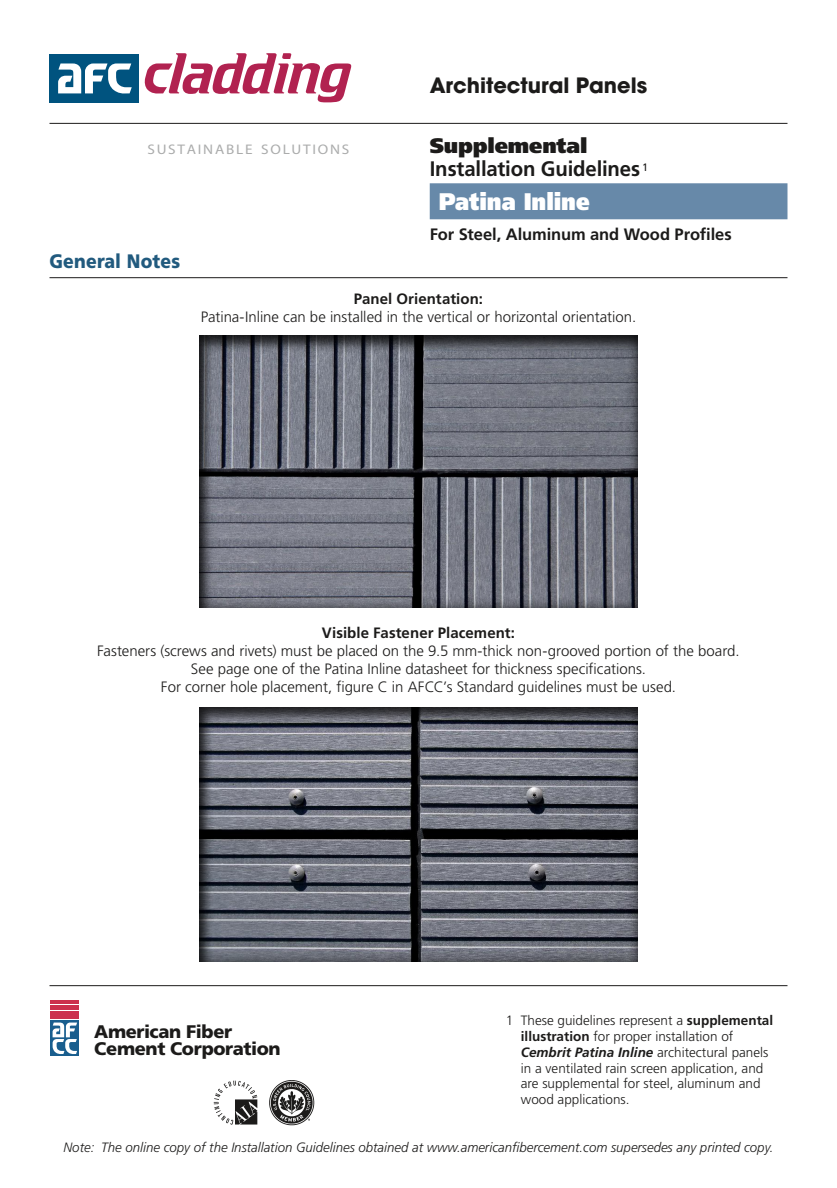
<style>
.page{position:relative;width:837px;height:1188px;background:#fff}
.page>*{position:absolute;margin:0;border:0;box-sizing:border-box;transform-origin:0 0}
._1_--_Profiles_w_Riv{font:900 24px "Frutiger";letter-spacing:-.005em;color:#fff;scale:.9 1}
._1_Instl_Guidelines{font:700 21px/22.5px "Frutiger";letter-spacing:-.01em;color:#1c1b1a}
._1_Prod_NAME{font:700 21px "Avant Garde";color:#1c1b1a}
.Sub_1_w______below{font:900 19.5px "Frutiger";letter-spacing:.01em;color:#215a7e;scale:.9 1}
.t1{font:900 18.3px/16.4px "Frutiger";letter-spacing:-.02em;color:#1c1b1a}
._1_rainscreen___dime{font:700 16.5px "Frutiger";letter-spacing:-.005em;color:#1c1b1a}
.text_-_line_item_w_n{font:300 15px/18px "Frutiger";color:#1c1b1a;text-align:center}
.t2{font:13.95px "Myriad Pro";color:#abacac;scale:1.09 1}
.t3{font:300 13.5px/15.9px "Frutiger";color:#1c1b1a}
.t4{font:italic 300 13.5px "Frutiger";color:#1c1b1a}
.s1{font-weight:900}
.s2{font-weight:700}
.s3{font-weight:700;font-style:italic}
</style>
<div class="page">
<svg style="left:50px;top:1020px;width:29px;height:36px"></svg>
<svg style="left:53px;top:1023px;width:24px;height:31px"></svg>
<hr style="left:50px;top:1000px;width:29px;height:4px;background:#cc304d">
<div style="left:50px;top:1005px;width:29px;height:5px;background:#cc304d"></div>
<div style="left:50px;top:1011px;width:29px;height:8px;background:#cc304d"></div>
<hr style="left:50px;top:123px;width:738px;height:1px;background:#1c1b1a">
<div style="left:49px;top:54px;width:89px;height:49px;background:#00537f"></div>
<svg style="left:144px;top:53px;width:207px;height:49px"></svg>
<svg style="left:58px;top:63px;width:74px;height:30px"></svg>
<img style="left:214px;top:1080px;width:44px;height:44px">
<img style="left:269px;top:1080px;width:45px;height:46px">
<hr style="left:50px;top:985px;width:738px;height:1px;background:#1c1b1a">
<div style="left:199px;top:335px;width:439px;height:273px;background:#1c1b1a;opacity:.75"></div>
<div style="left:198px;top:707px;width:440px;height:256px;background:#1c1b1a;opacity:.75"></div>
<div style="left:430px;top:183px;width:358px;height:36px;background:#6789a9"></div>
<hr style="left:50px;top:277px;width:738px;height:1px;background:#1c1b1a">
<p class="t2" style="left:147px;top:140px;width:187px">S U S T A I N A B L E S O L U T I O N S</p>
<p class="Sub_1_w______below" style="left:50px;top:250px;width:147px">General Notes</p>
<p class="_1_Prod_NAME" style="left:430px;top:72px;width:219px">Architectural Panels</p>
<p class="_1_Instl_Guidelines" style="left:430px;top:135px;width:220px"><span class="s1">Supplemental<br></span>Installation Guidelines <sup>1</sup></p>
<p class="_1_--_Profiles_w_Riv" style="left:439px;top:187px;width:169px">Patina Inline</p>
<p class="_1_rainscreen___dime" style="left:430px;top:225px;width:303px">For Steel, Aluminum and Wood Profiles</p>
<p class="text_-_line_item_w_n" style="left:201px;top:290px;width:437px"><span class="s2">Panel Orientation:<br></span>Patina-Inline can be installed in the vertical or horizontal orientation.</p>
<p class="text_-_line_item_w_n" style="left:97px;top:624px;width:644px"><span class="s2">Visible Fastener Placement:<br></span>Fasteners (screws and rivets) must be placed on the 9.5 mm-thick non-grooved portion of the board.<br>See page one of the Patina Inline datasheet for thickness specifications.<br>For corner hole placement, figure C in AFCC’s Standard guidelines must be used.</p>
<p class="t1" style="left:94px;top:1024px;width:188px">American Fiber<br>Cement Corporation</p>
<p class="t3" style="left:521px;top:1012px;width:254px;text-indent:-15px">1 These guidelines represent a <span class="s2">supplemental illustration</span> for proper installation of <span class="s3">Cembrit Patina Inline</span> architectural panels in a ventilated rain screen application, and are supplemental for steel, aluminum and wood applications.</p>
<p class="t4" style="left:64px;top:1140px;width:712px">Note: The online copy of the Installation Guidelines obtained at www.americanfibercement.com supersedes any printed copy.</p>
</div>
